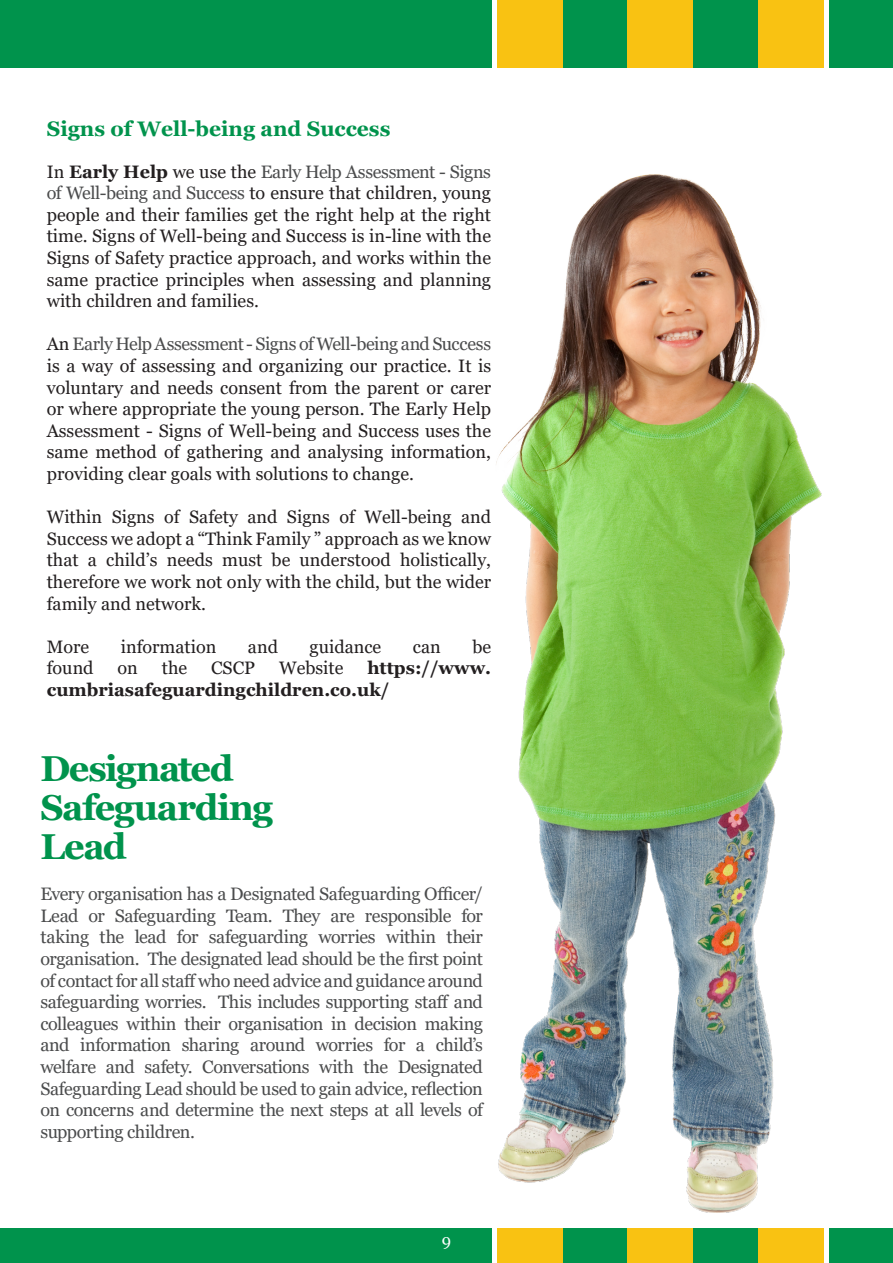
<style>
.page{position:relative;width:893px;height:1263px;background:#fff}
.page>*{position:absolute;margin:0;border:0;box-sizing:border-box;transform-origin:0 0}
.t1{font:700 36px "Georgia";letter-spacing:-.04em;color:#00934c}
.t2{font:700 21px "Georgia";color:#00934c}
.t3{font:18px/21.6px "Georgia";color:#231f20;text-align:justify}
.t4{font:18px/21.6px "Georgia";letter-spacing:-.025em;color:#4b4c4d;text-align:justify}
.t5{font:700 18px/21.6px "Georgia";color:#231f20}
.t6{font:16.5px "Georgia";color:#fff}
.s1{font-weight:700}
.s2{color:#4b4c4d}
</style>
<div class="page">
<div style="left:0;top:0;width:893px;height:68px;background:#00934c"></div>
<div style="left:492px;top:0;width:337px;height:68px;background:#fff"></div>
<div style="left:562px;top:0;width:65px;height:68px;background:#00934c"></div>
<div style="left:627px;top:0;width:66px;height:68px;background:#f9c212"></div>
<div style="left:693px;top:0;width:65px;height:68px;background:#00934c"></div>
<div style="left:758px;top:0;width:65px;height:68px;background:#f9c212"></div>
<div style="left:497px;top:0;width:65px;height:68px;background:#f9c212"></div>
<div style="left:0;top:1228px;width:893px;height:35px;background:#00934c"></div>
<div style="left:492px;top:1228px;width:337px;height:35px;background:#fff"></div>
<div style="left:562px;top:1228px;width:65px;height:35px;background:#00934c"></div>
<div style="left:627px;top:1228px;width:66px;height:35px;background:#f9c212"></div>
<div style="left:693px;top:1228px;width:65px;height:35px;background:#00934c"></div>
<div style="left:758px;top:1228px;width:65px;height:35px;background:#f9c212"></div>
<div style="left:497px;top:1228px;width:65px;height:35px;background:#f9c212"></div>
<img style="left:496px;top:174px;width:326px;height:1039px">
<p class="t2" style="left:47px;top:115px;width:345px">Signs of Well-being and Success</p>
<p class="t3" style="left:47px;top:161px;width:446px">In <span class="s1">Early Help</span> we use the <span class="s2">Early Help Assessment - Signs of Well-being and Success</span> to ensure that children, young people and their families get the right help at the right time. Signs of Well-being and Success is in-line with the Signs of Safety practice approach, and works within the same practice principles when assessing and planning with children and families.</p>
<p class="t3" style="left:47px;top:334px;width:446px">An <span class="s2">Early Help Assessment - Signs of Well-being and Success </span>is a way of assessing and organizing our practice. It is voluntary and needs consent from the parent or carer or where appropriate the young person. The Early Help Assessment - Signs of Well-being and Success uses the same method of gathering and analysing information, providing clear goals with solutions to change.</p>
<p class="t3" style="left:47px;top:507px;width:446px">Within Signs of Safety and Signs of Well-being and Success we adopt a “Think Family ” approach as we know that a child’s needs must be understood holistically, therefore we work not only with the child, but the wider family and network.</p>
<p class="t3" style="left:47px;top:636px;width:44px">More</p>
<p class="t3" style="left:121px;top:636px;width:97px">information</p>
<p class="t3" style="left:248px;top:636px;width:32px">and</p>
<p class="t3" style="left:310px;top:636px;width:73px">guidance</p>
<p class="t3" style="left:413px;top:636px;width:29px">can</p>
<p class="t3" style="left:472px;top:636px;width:20px">be</p>
<p class="t3" style="left:47px;top:658px;width:48px">found</p>
<p class="t3" style="left:118px;top:658px;width:22px">on</p>
<p class="t3" style="left:162px;top:658px;width:27px">the</p>
<p class="t3" style="left:211px;top:658px;width:46px">CSCP</p>
<p class="t3" style="left:279px;top:658px;width:66px">Website</p>
<p class="t5" style="left:47px;top:657px;width:446px;text-indent:321px">https://www. cumbriasafeguardingchildren.co.uk/</p>
<p class="t1" style="left:40px;top:745px;width:195px">Designated</p>
<p class="t1" style="left:40px;top:784px;width:234px">Safeguarding</p>
<p class="t1" style="left:40px;top:823px;width:88px">Lead</p>
<p class="t4" style="left:40px;top:883px;width:444px">Every organisation has a Designated Safeguarding Officer/ Lead or Safeguarding Team. They are responsible for taking the lead for safeguarding worries within their organisation. The designated lead should be the first point of contact for all staff who need advice and guidance around safeguarding worries. This includes supporting staff and colleagues within their organisation in decision making and information sharing around worries for a child’s welfare and safety. Conversations with the Designated Safeguarding Lead should be used to gain advice, reflection on concerns and determine the next steps at all levels of supporting children.</p>
<p class="t6" style="left:442px;top:1230px;width:11px">9</p>
</div>
